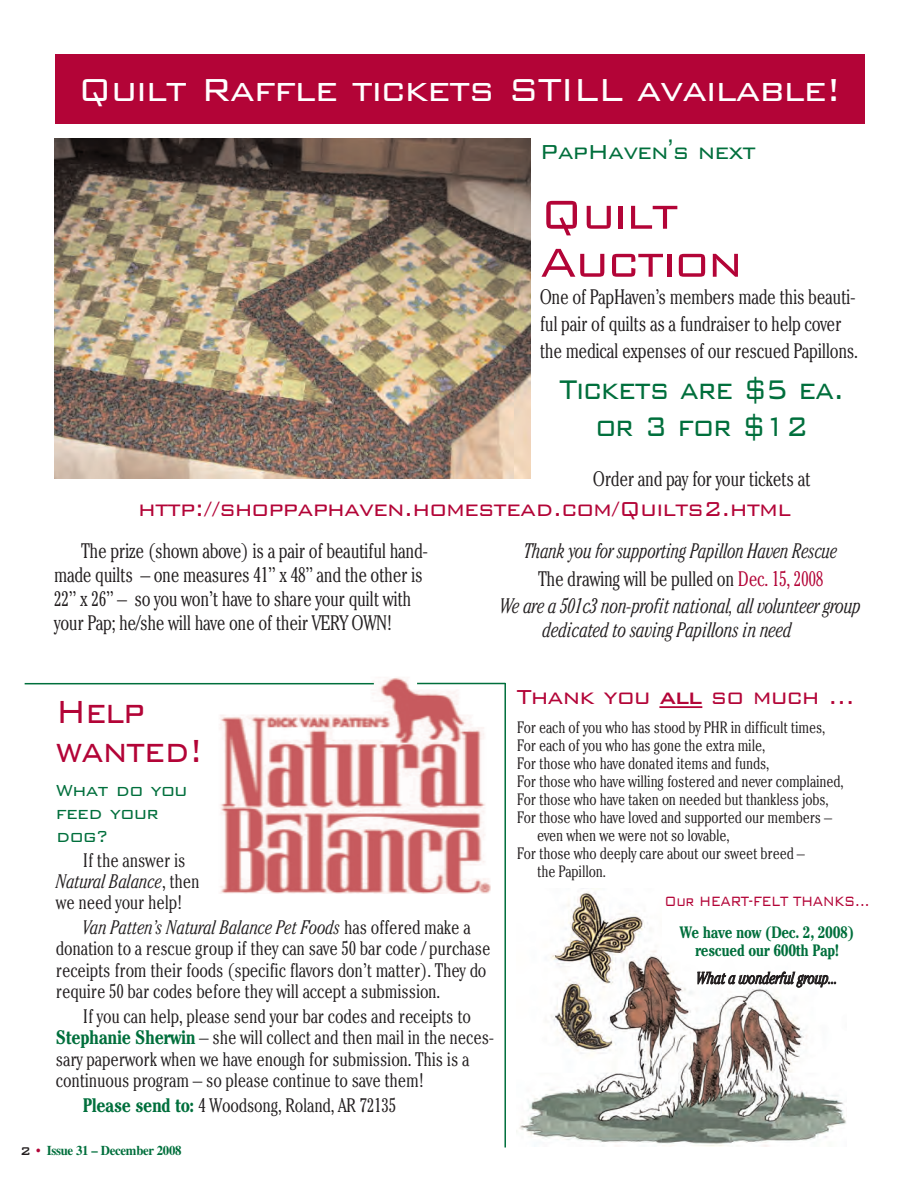
<style>
.page{position:relative;width:918px;height:1188px;background:#fff}
.page>*{position:absolute;margin:0;border:0;box-sizing:border-box;transform-origin:0 0}
.t1{font:300 54px/48px "Bank Gothic";letter-spacing:-.035em;color:#b30437;scale:.95 1}
.t2{font:300 42.75px/39.2px "Bank Gothic";letter-spacing:-.035em;color:#b30437;scale:.85 1}
.t3{font:300 42.45px "Bank Gothic";letter-spacing:-.035em;color:#fff;scale:.95 1}
.t4{font:300 36px/37.5px "Bank Gothic";letter-spacing:-.035em;color:#006f3c;text-align:center;scale:.85 1}
.t5{font:300 27px "Bank Gothic";letter-spacing:-.035em;color:#b30437;scale:.95 1}
.t6{font:300 27px "Bank Gothic";letter-spacing:-.035em;color:#006f3c;scale:.95 1}
.t7{font:300 21.3px/23.1px "Bank Gothic";letter-spacing:-.035em;color:#006f3c;scale:.95 1}
.t8{font:300 condensed 21px/24px "Cheltenham";letter-spacing:-.02em;color:#231f20;scale:.95 1}
.t9{font:italic 300 condensed 21px/27.3px "Cheltenham";letter-spacing:-.02em;color:#231f20;text-align:center;scale:.92 1}
.t10{font:italic 300 condensed 21px "Cheltenham";letter-spacing:-.02em;color:#231f20;scale:.95 1}
.t11{font:300 condensed 19.65px/21.3px "Cheltenham";letter-spacing:-.01em;color:#231f20}
.t12{font:300 18px "Bank Gothic";letter-spacing:-.035em;color:#b30437;scale:.8 1}
.t13{font:300 condensed 16.5px "Cheltenham";letter-spacing:-.01em;color:#231f20}
.t14{font:700 condensed 16.5px/18px "Cheltenham";letter-spacing:-.025em;color:#006f3c;text-align:center;scale:.95 1}
.t15{font:italic 300 condensed 16.5px "Cheltenham";letter-spacing:-.015em;color:#231f20}
.t16{font:700 13.5px "Times";letter-spacing:-.025em;color:#006f3c;scale:.95 1}
.s1{font-family:"Arial";font-weight:400}
.s2{font-style:normal}
.s3{font-style:normal;color:#b30437}
.s4{font-style:italic}
.s5{font-weight:700;color:#006f3c}
.s6{font-family:"Bank Gothic";font-weight:500;font-size:15px;color:#231f20}
.s7{color:#b30437}
.s8{font-weight:500}
</style>
<div class="page">
<img style="left:55px;top:139px;width:476px;height:340px">
<div style="left:55px;top:55px;width:809px;height:69px;background:#b30437"></div>
<img style="left:217px;top:677px;width:280px;height:217px">
<hr style="left:25px;top:683px;width:349px;height:1px;background:#006f3c">
<hr style="left:504px;top:683px;width:2px;height:464px;background:#006f3c">
<hr style="left:417px;top:683px;width:88px;height:1px;background:#006f3c">
<img style="left:519px;top:891px;width:327px;height:256px">
<hr style="left:659px;top:706px;width:43px;height:2px;background:#b30437">
<h3 class="t3" style="left:78px;top:68px;width:806px">Quilt Raffle tickets STILL available!</h3>
<h3 class="t6" style="left:540px;top:138px;width:229px">PapHaven<span class="s1">’</span>s next</h3>
<h1 class="t1" style="left:540px;top:190px;width:215px">Quilt<br>Auction</h1>
<p class="t8" style="left:540px;top:285px;width:336px;line-height:27px">One of PapHaven’s members made this beauti&shy;ful pair of quilts as a fundraiser to help cover the medical expenses of our rescued Papillons.</p>
<h3 class="t4" style="left:559px;top:370px;width:337px">Tickets are $5 ea. or 3 for $12</h3>
<p class="t8" style="left:593px;top:468px;width:231px">Order and pay for your tickets at</p>
<h3 class="t5" style="left:138px;top:495px;width:689px">http://shoppaphaven.homestead.com/Quilts2.html</h3>
<p class="t8" style="left:54px;top:541px;width:395px;text-indent:27px">The prize (shown above) is a pair of beautiful hand&shy;made quilts – one measures 41” x 48” and the other is 22” x 26” – so you won’t have to share your quilt with your Pap; he/she will have one of their VERY OWN!</p>
<p class="t9" style="left:500px;top:539px;width:394px">Thank you for supporting Papillon Haven Rescue<br><span class="s2">The drawing will be pulled on</span> <span class="s3">Dec. 15, 2008<br></span>We are a 501c3 non-profit national, all volunteer group</p>
<p class="t10" style="left:543px;top:622px;width:264px">dedicated to saving Papillons in need</p>
<h2 class="t2" style="left:56px;top:692px;width:176px">Help wanted!</h2>
<p class="t7" style="left:56px;top:778px;width:140px">What do you feed your dog?</p>
<p class="t11" style="left:56px;top:851px;width:145px;text-indent:27px">If the answer is<br><span class="s4">Natural Balance</span>, then we need your help!</p>
<p class="t11" style="left:56px;top:918px;width:436px;text-indent:27px"><span class="s4">Van Patten’s Natural Balance Pet Foods</span> has offered make a donation to a rescue group if they can save 50 bar code / purchase receipts from their foods (specific flavors don’t matter). They do require 50 bar codes before they will accept a submission.</p>
<p class="t11" style="left:56px;top:1007px;width:440px;text-indent:27px">If you can help, please send your bar codes and receipts to <span class="s5">Stephanie Sherwin</span> – she will collect and then mail in the neces&shy;sary paperwork when we have enough for submission. This is a continuous program – so please continue to save them!</p>
<p class="t11" style="left:83px;top:1096px;width:315px"><span class="s5">Please send to:</span> 4 Woodsong, Roland, AR 72135</p>
<p class="t16" style="left:20px;top:1143px;width:171px"><span class="s6">2</span> <span class="s7">•</span> Issue 31 – December 2008</p>
<h3 class="t5" style="left:517px;top:683px;width:358px">Thank you <span class="s8">all</span> so much ...</h3>
<p class="t13" style="left:517px;top:721px;width:310px">For each of you who has stood by PHR in difficult times,</p>
<p class="t13" style="left:517px;top:739px;width:250px">For each of you who has gone the extra mile,</p>
<p class="t13" style="left:517px;top:757px;width:254px">For those who have donated items and funds,</p>
<p class="t13" style="left:517px;top:775px;width:328px">For those who have willing fostered and never complained,</p>
<p class="t13" style="left:517px;top:793px;width:314px">For those who have taken on needed but thankless jobs,</p>
<p class="t13" style="left:517px;top:811px;width:317px">For those who have loved and supported our members –</p>
<p class="t13" style="left:537px;top:829px;width:194px">even when we were not so lovable,</p>
<p class="t13" style="left:517px;top:847px;width:290px">For those who deeply care about our sweet breed –</p>
<p class="t13" style="left:537px;top:865px;width:70px">the Papillon.</p>
<p class="t12" style="left:665px;top:892px;width:258px">Our HEART-FELT THANKS...</p>
<p class="t14" style="left:680px;top:925px;width:185px">We have now (Dec. 2, 2008) rescued our 600th Pap!</p>
<p class="t15" style="left:697px;top:972px;width:143px">What a wonderful group...</p>
</div>
